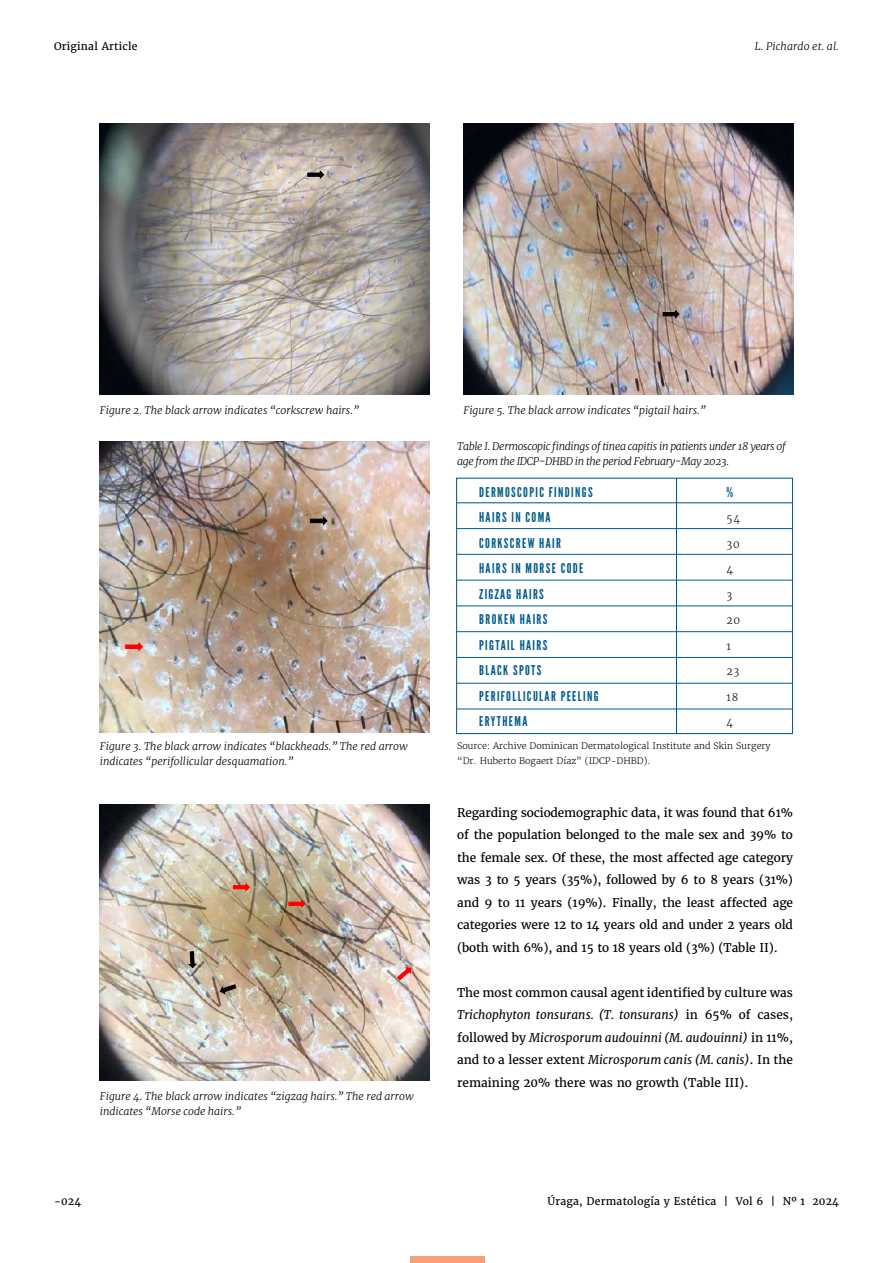
<style>
.page{position:relative;width:893px;height:1263px;background:#fff}
.page>*{position:absolute;margin:0;border:0;box-sizing:border-box;transform-origin:0 0}
.t1{font:13.5px/25.5px "League Gothic";letter-spacing:.1em;color:#005d93}
.t2{font:12px/22.5px "Merriweather";letter-spacing:-.005em;color:#000;text-align:justify}
.t3{font:italic 300 10.5px/15px "Merriweather";color:#000}
.t4{font:italic 300 10.5px/15px "Merriweather";letter-spacing:-.03em;color:#000}
.t5{font:10.5px "Merriweather";letter-spacing:.02em;color:#000}
.t6{font:300 10.5px "Merriweather";letter-spacing:.1em;color:#000}
.t7{font:300 9px/15px "Merriweather";color:#000}
.s1{font-style:italic}
</style>
<div class="page">
<div style="left:410px;top:1257px;width:75px;height:6px;background:#f89f75"></div>
<img style="left:100px;top:123px;width:329px;height:272px">
<svg style="left:307px;top:169px;width:18px;height:11px"></svg>
<img style="left:100px;top:442px;width:329px;height:291px">
<svg style="left:309px;top:515px;width:19px;height:12px"></svg>
<svg style="left:125px;top:641px;width:19px;height:12px"></svg>
<img style="left:100px;top:805px;width:329px;height:276px">
<svg style="left:219px;top:983px;width:18px;height:12px"></svg>
<svg style="left:187px;top:951px;width:11px;height:18px"></svg>
<svg style="left:232px;top:881px;width:19px;height:12px"></svg>
<svg style="left:396px;top:967px;width:16px;height:14px"></svg>
<svg style="left:288px;top:898px;width:18px;height:11px"></svg>
<img style="left:463px;top:123px;width:330px;height:272px">
<svg style="left:662px;top:309px;width:18px;height:11px"></svg>
<div style="left:456px;top:478px;width:337px;height:256px;border:1px solid #005d93"></div>
<hr style="left:676px;top:478px;width:1px;height:255px;background:#005d93">
<hr style="left:457px;top:502px;width:335px;height:1px;background:#005d93">
<hr style="left:457px;top:528px;width:335px;height:1px;background:#005d93">
<hr style="left:457px;top:554px;width:335px;height:1px;background:#005d93">
<hr style="left:457px;top:580px;width:335px;height:1px;background:#005d93">
<hr style="left:457px;top:606px;width:335px;height:1px;background:#005d93">
<hr style="left:457px;top:631px;width:335px;height:1px;background:#005d93">
<hr style="left:457px;top:657px;width:335px;height:1px;background:#005d93">
<hr style="left:457px;top:683px;width:335px;height:1px;background:#005d93">
<hr style="left:457px;top:709px;width:335px;height:1px;background:#005d93">
<p class="t5" style="left:54px;top:40px;width:85px">Original Article</p>
<p class="t3" style="left:755px;top:39px;width:86px">L. Pichardo et. al.</p>
<p class="t3" style="left:100px;top:403px;width:261px">Figure 2. The black arrow indicates “corkscrew hairs.”</p>
<p class="t3" style="left:463px;top:403px;width:244px">Figure 5. The black arrow indicates “pigtail hairs.”</p>
<p class="t4" style="left:457px;top:439px;width:330px">Table I. Dermoscopic findings of tinea capitis in patients under 18 years of age from the IDCP-DHBD in the period February-May 2023.</p>
<p class="t3" style="left:100px;top:739px;width:309px">Figure 3. The black arrow indicates “blackheads.” The red arrow indicates “perifollicular desquamation.”</p>
<p class="t3" style="left:100px;top:1089px;width:315px">Figure 4. The black arrow indicates “zigzag hairs.” The red arrow indicates “Morse code hairs.”</p>
<p class="t1" style="left:479px;top:479px;width:121px">DERMOSCOPIC FINDINGS<br>HAIRS IN COMA<br>CORKSCREW HAIR<br>HAIRS IN MORSE CODE<br>ZIGZAG HAIRS<br>BROKEN HAIRS<br>PIGTAIL HAIRS<br>BLACK SPOTS<br>PERIFOLLICULAR PEELING<br>ERYTHEMA</p>
<p class="t1" style="left:726px;top:479px;width:8px">%</p>
<p class="t6" style="left:726px;top:512px;width:15px">54</p>
<p class="t6" style="left:726px;top:537px;width:15px">30</p>
<p class="t6" style="left:726px;top:563px;width:8px">4</p>
<p class="t6" style="left:726px;top:588px;width:7px">3</p>
<p class="t6" style="left:726px;top:614px;width:15px">20</p>
<p class="t6" style="left:726px;top:639px;width:6px">1</p>
<p class="t6" style="left:726px;top:665px;width:15px">23</p>
<p class="t6" style="left:726px;top:690px;width:14px">18</p>
<p class="t6" style="left:726px;top:716px;width:8px">4</p>
<p class="t7" style="left:457px;top:738px;width:315px">Source: Archive Dominican Dermatological Institute and Skin Surgery “Dr. Huberto Bogaert Díaz” (IDCP-DHBD).</p>
<p class="t2" style="left:457px;top:801px;width:337px">Regarding sociodemographic data, it was found that 61% of the population belonged to the male sex and 39% to the female sex. Of these, the most affected age category was 3 to 5 years (35%), followed by 6 to 8 years (31%) and 9 to 11 years (19%). Finally, the least affected age categories were 12 to 14 years old and under 2 years old (both with 6%), and 15 to 18 years old (3%) (Table II).</p>
<p class="t2" style="left:457px;top:981px;width:337px">The most common causal agent identified by culture was <span class="s1">Trichophyton tonsurans. (T. tonsurans)</span> in 65% of cases, followed by <span class="s1">Microsporum audouinni (M. audouinni)</span> in 11%, and to a lesser extent <span class="s1">Microsporum canis (M. canis)</span>. In the remaining 20% there was no growth (Table III).</p>
<p class="t5" style="left:54px;top:1195px;width:29px">-024</p>
<p class="t5" style="left:547px;top:1195px;width:293px">Úraga, Dermatología y Estética | Vol 6 | Nº 1 2024</p>
</div>
